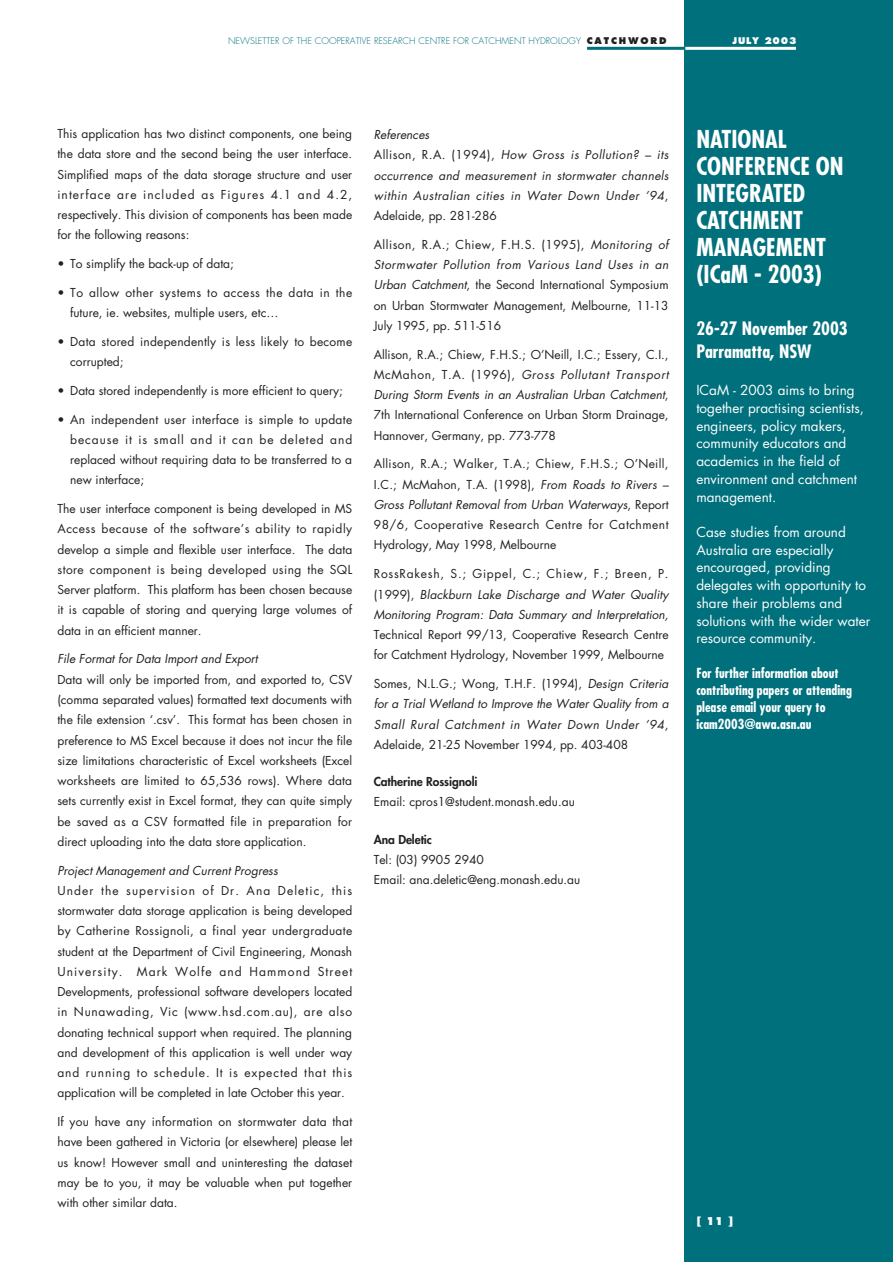
<style>
.page{position:relative;width:893px;height:1262px;background:#fff}
.page>*{position:absolute;margin:0;border:0;box-sizing:border-box;transform-origin:0 0}
.t1{font:700 condensed 24px/27px "Futura";color:#fff}
.t2{font:700 condensed 18px/22.8px "Futura";color:#fff}
.t3{font:13.5px/17.7px "Futura";color:#fff}
.t4{font:700 condensed 13.5px/17.1px "Futura";color:#fff}
.t5{font:12px/20.2px "Futura";color:#231f20;text-align:justify}
.t6{font:italic 12px/20.2px "Futura";letter-spacing:.02em;color:#231f20;text-align:justify}
.t7{font:italic 12px/20.2px "Futura";letter-spacing:.04em;color:#231f20}
.t8{font:12px/20.2px "Futura";letter-spacing:.04em;color:#231f20}
.t9{font:italic 12px "Futura";color:#231f20}
.t10{font:12px/20.2px "Futura";letter-spacing:.02em;color:#231f20}
.t11{font:800 12px "Futura";letter-spacing:-.005em;color:#231f20}
.t12{font:800 10.5px "Futura";color:#fff}
.t13{font:300 9px "Futura";color:#00707c}
.t14{font:800 9px "Futura";letter-spacing:.085em;color:#fff}
.s1{font-weight:800;color:#231f20}
.s2{font-style:normal}
.s3{font-style:italic}
</style>
<div class="page">
<div style="left:684px;top:0;width:208px;height:1262px;background:#00707c"></div>
<hr style="left:684px;top:47px;width:112px;height:3px;background:#fff">
<hr style="left:587px;top:47px;width:98px;height:3px;background:#00707c">
<p class="t13" style="left:228px;top:36px;width:440px">NEWSLETTER OF THE COOPERATIVE RESEARCH CENTRE FOR CATCHMENT HYDROLOGY <span class="s1">C A T C H W O R D</span></p>
<p class="t14" style="left:732px;top:36px;width:65px">JULY 2003</p>
<p class="t5" style="left:57px;top:124px;width:296px">This application has two distinct components, one being the data store and the second being the user interface.<br>Simplified maps of the data storage structure and user interface are included as Figures 4.1 and 4.2, respectively. This division of components has been made for the following reasons:</p>
<p class="t5" style="left:57px;top:254px;width:178px">• To simplify the back-up of data;</p>
<p class="t8" style="left:70px;top:283px;width:283px;text-indent:-13px">• To allow other systems to access the data in the future, ie. websites, multiple users, etc…</p>
<p class="t10" style="left:70px;top:332px;width:283px;text-indent:-13px">• Data stored independently is less likely to become corrupted;</p>
<p class="t5" style="left:57px;top:381px;width:287px">• Data stored independently is more efficient to query;</p>
<p class="t5" style="left:70px;top:410px;width:283px;text-indent:-13px">• An independent user interface is simple to update because it is small and it can be deleted and replaced without requiring data to be transferred to a new interface;</p>
<p class="t5" style="left:57px;top:499px;width:296px">The user interface component is being developed in MS Access because of the software’s ability to rapidly develop a simple and flexible user interface. The data store component is being developed using the SQL Server platform. This platform has been chosen because it is capable of storing and querying large volumes of data in an efficient manner.</p>
<p class="t9" style="left:57px;top:653px;width:202px">File Format for Data Import and Export</p>
<p class="t5" style="left:57px;top:670px;width:296px">Data will only be imported from, and exported to, CSV (comma separated values) formatted text documents with the file extension ‘.csv’. This format has been chosen in preference to MS Excel because it does not incur the file size limitations characteristic of Excel worksheets (Excel worksheets are limited to 65,536 rows). Where data sets currently exist in Excel format, they can quite simply be saved as a CSV formatted file in preparation for direct uploading into the data store application.</p>
<p class="t9" style="left:57px;top:864px;width:222px">Project Management and Current Progress</p>
<p class="t5" style="left:57px;top:881px;width:296px">Under the supervision of Dr. Ana Deletic, this stormwater data storage application is being developed by Catherine Rossignoli, a final year undergraduate student at the Department of Civil Engineering, Monash University. Mark Wolfe and Hammond Street Developments, professional software developers located in Nunawading, Vic (www.hsd.com.au), are also donating technical support when required. The planning and development of this application is well under way and running to schedule. It is expected that this application will be completed in late October this year.</p>
<p class="t5" style="left:57px;top:1112px;width:296px">If you have any information on stormwater data that have been gathered in Victoria (or elsewhere) please let us know! However small and uninteresting the dataset may be to you, it may be valuable when put together with other similar data.</p>
<p class="t7" style="left:374px;top:125px;width:296px">References<br><span class="s2">Allison, R.A. (1994),</span> How Gross is Pollution? – its occurrence and measurement in stormwater channels within Australian cities in Water Down Under ’94<span class="s2">, Adelaide, pp. 281-286</span></p>
<p class="t5" style="left:374px;top:235px;width:296px">Allison, R.A.; Chiew, F.H.S. (1995), <span class="s3">Monitoring of Stormwater Pollution from Various Land Uses in an Urban Catchment</span>, the Second International Symposium on Urban Stormwater Management, Melbourne, 11-13<br>July 1995, pp. 511-516</p>
<p class="t5" style="left:374px;top:345px;width:296px">Allison, R.A.; Chiew, F.H.S.; O’Neill, I.C.; Essery, C.I., McMahon, T.A. (1996), <span class="s3">Gross Pollutant Transport During Storm Events in an Australian Urban Catchment</span>, 7th International Conference on Urban Storm Drainage, Hannover, Germany, pp. 773-778</p>
<p class="t5" style="left:374px;top:455px;width:296px">Allison, R.A.; Walker, T.A.; Chiew, F.H.S.; O’Neill, I.C.; McMahon, T.A. (1998), <span class="s3">From Roads to Rivers – Gross Pollutant Removal from Urban Waterways</span>, Report 98/6, Cooperative Research Centre for Catchment Hydrology, May 1998, Melbourne</p>
<p class="t6" style="left:374px;top:565px;width:296px"><span class="s2">RossRakesh, S.; Gippel, C.; Chiew, F.; Breen, P. (1999),</span> Blackburn Lake Discharge and Water Quality Monitoring Program: Data Summary and Interpretation,</p>
<p class="t5" style="left:374px;top:625px;width:296px">Technical Report 99/13, Cooperative Research Centre for Catchment Hydrology, November 1999, Melbourne</p>
<p class="t6" style="left:374px;top:674px;width:296px"><span class="s2">Somes, N.L.G.; Wong, T.H.F. (1994),</span> Design Criteria for a Trial Wetland to Improve the Water Quality from a Small Rural Catchment in Water Down Under ’94<span class="s2">, Adelaide, 21-25 November 1994, pp. 403-408</span></p>
<p class="t11" style="left:374px;top:776px;width:105px">Catherine Rossignoli</p>
<p class="t5" style="left:374px;top:793px;width:202px">Email: cpros1@student.monash.edu.au</p>
<p class="t11" style="left:374px;top:833px;width:60px">Ana Deletic</p>
<p class="t5" style="left:374px;top:850px;width:208px">Tel: (03) 9905 2940<br>Email: ana.deletic@eng.monash.edu.au</p>
<h1 class="t1" style="left:696px;top:127px;width:149px">NATIONAL<br>CONFERENCE ON<br>INTEGRATED<br>CATCHMENT<br>MANAGEMENT (ICaM - 2003)</h1>
<h2 class="t2" style="left:696px;top:319px;width:153px">26-27 November 2003<br>Parramatta, NSW</h2>
<p class="t3" style="left:696px;top:382px;width:169px">ICaM - 2003 aims to bring together practising scientists, engineers, policy makers, community educators and academics in the field of environment and catchment management.</p>
<p class="t3" style="left:696px;top:524px;width:175px">Case studies from around<br>Australia are especially encouraged, providing delegates with opportunity to share their problems and solutions with the wider water resource community.</p>
<p class="t4" style="left:696px;top:665px;width:157px">For further information about contributing papers or attending please email your query to icam2003@awa.asn.au</p>
<p class="t12" style="left:697px;top:1216px;width:38px">[ 11 ]</p>
</div>
